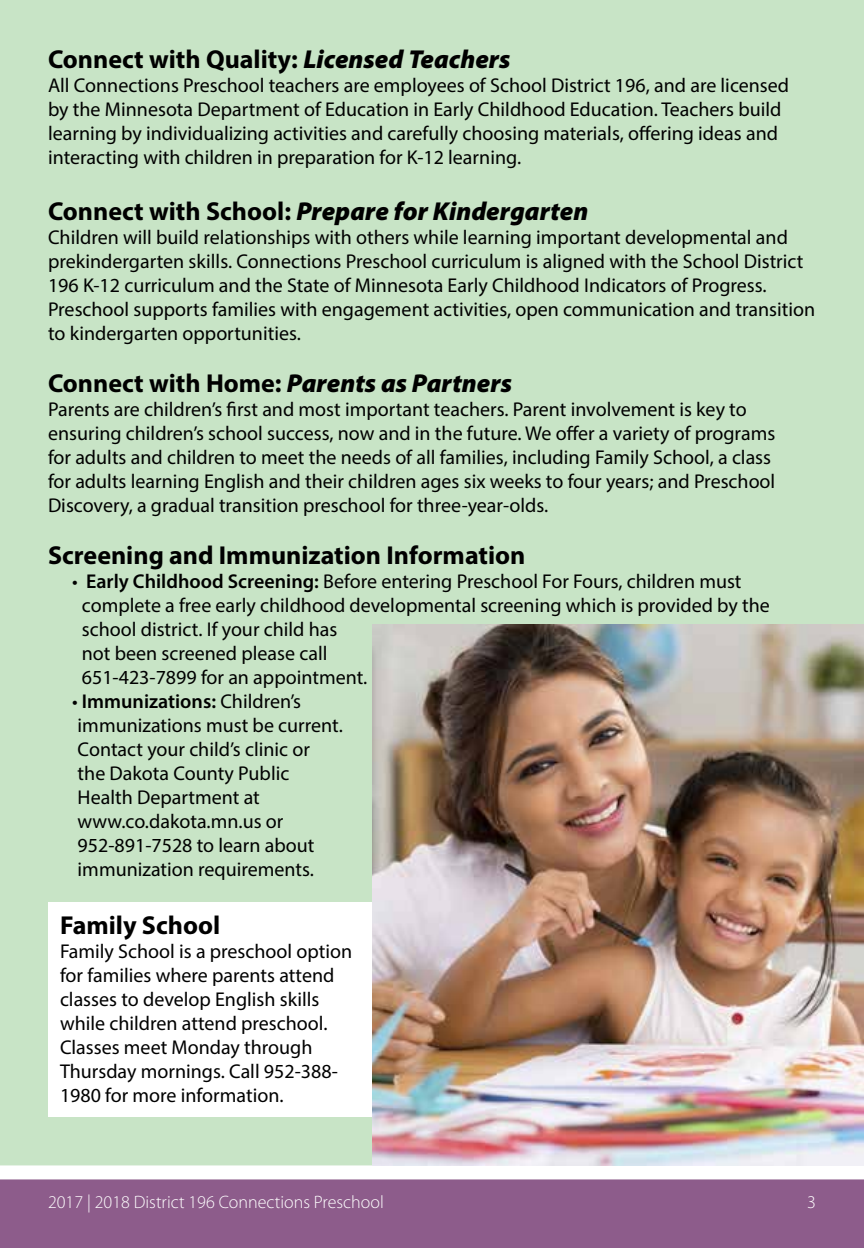
<style>
.page{position:relative;width:864px;height:1248px;background:#fff}
.page>*{position:absolute;margin:0;border:0;box-sizing:border-box;transform-origin:0 0}
.t1{font:700 26px "Myriad Pro";color:#000}
.t2{font:italic 900 26px "Myriad Pro";color:#000}
.t3{font:20px/24px "Myriad Pro";color:#000}
.t4{font:300 18px "Myriad Pro";color:#fff}
.s1{font-weight:900;font-style:italic}
.s2{font-weight:700;font-style:normal}
.s3{font-weight:600}
</style>
<div class="page">
<div style="left:0;top:1172px;width:864px;height:76px;background:#8d5c8b"></div>
<div style="left:0;top:0;width:864px;height:1172px;background:#c8e4c6"></div>
<div style="left:0;top:1165px;width:864px;height:14px;background:#fff"></div>
<div style="left:48px;top:902px;width:324px;height:215px;background:#fff"></div>
<img style="left:372px;top:624px;width:492px;height:541px">
<h1 class="t1" style="left:48px;top:42px;width:464px">Connect with Quality: <span class="s1">Licensed Teachers</span></h1>
<p class="t3" style="left:48px;top:72px;width:743px">All Connections Preschool teachers are employees of School District 196, and are licensed by the Minnesota Department of Education in Early Childhood Education. Teachers build learning by individualizing activities and carefully choosing materials, offering ideas and interacting with children in preparation for K-12 learning.</p>
<h1 class="t2" style="left:48px;top:193px;width:542px"><span class="s2">Connect with School:</span> Prepare for Kindergarten</h1>
<p class="t3" style="left:48px;top:224px;width:769px">Children will build relationships with others while learning important developmental and prekindergarten skills. Connections Preschool curriculum is aligned with the School District 196 K-12 curriculum and the State of Minnesota Early Childhood Indicators of Progress.<br>Preschool supports families with engagement activities, open communication and transition to kindergarten opportunities.</p>
<h1 class="t2" style="left:48px;top:365px;width:466px"><span class="s2">Connect with Home:</span> Parents as Partners</h1>
<p class="t3" style="left:48px;top:396px;width:729px">Parents are children’s first and most important teachers. Parent involvement is key to ensuring children’s school success, now and in the future. We offer a variety of programs for adults and children to meet the needs of all families, including Family School, a class for adults learning English and their children ages six weeks to four years; and Preschool Discovery, a gradual transition preschool for three-year-olds.</p>
<h1 class="t1" style="left:48px;top:538px;width:479px">Screening and Immunization Information</h1>
<p class="t3" style="left:82px;top:568px;width:689px;text-indent:-10px">• <span class="s3">Early Childhood Screening:</span> Before entering Preschool For Fours, children must complete a free early childhood developmental screening which is provided by the school district. If your child has<br>not been screened please call<br>651-423-7899 for an appointment.</p>
<p class="t3" style="left:72px;top:688px;width:272px">• <span class="s3">Immunizations:</span> Children’s immunizations must be current.<br>Contact your child’s clinic or<br>the Dakota County Public<br>Health Department at www.co.dakota.mn.us or<br>952-891-7528 to learn about immunization requirements.</p>
<h1 class="t1" style="left:60px;top:908px;width:162px">Family School</h1>
<p class="t3" style="left:60px;top:939px;width:294px">Family School is a preschool option for families where parents attend classes to develop English skills while children attend preschool.<br>Classes meet Monday through<br>Thursday mornings. Call 952-388-<br>1980 for more information.</p>
<p class="t4" style="left:48px;top:1191px;width:337px">2017 | 2018 District 196 Connections Preschool</p>
<p class="t4" style="left:807px;top:1191px;width:10px">3</p>
</div>
